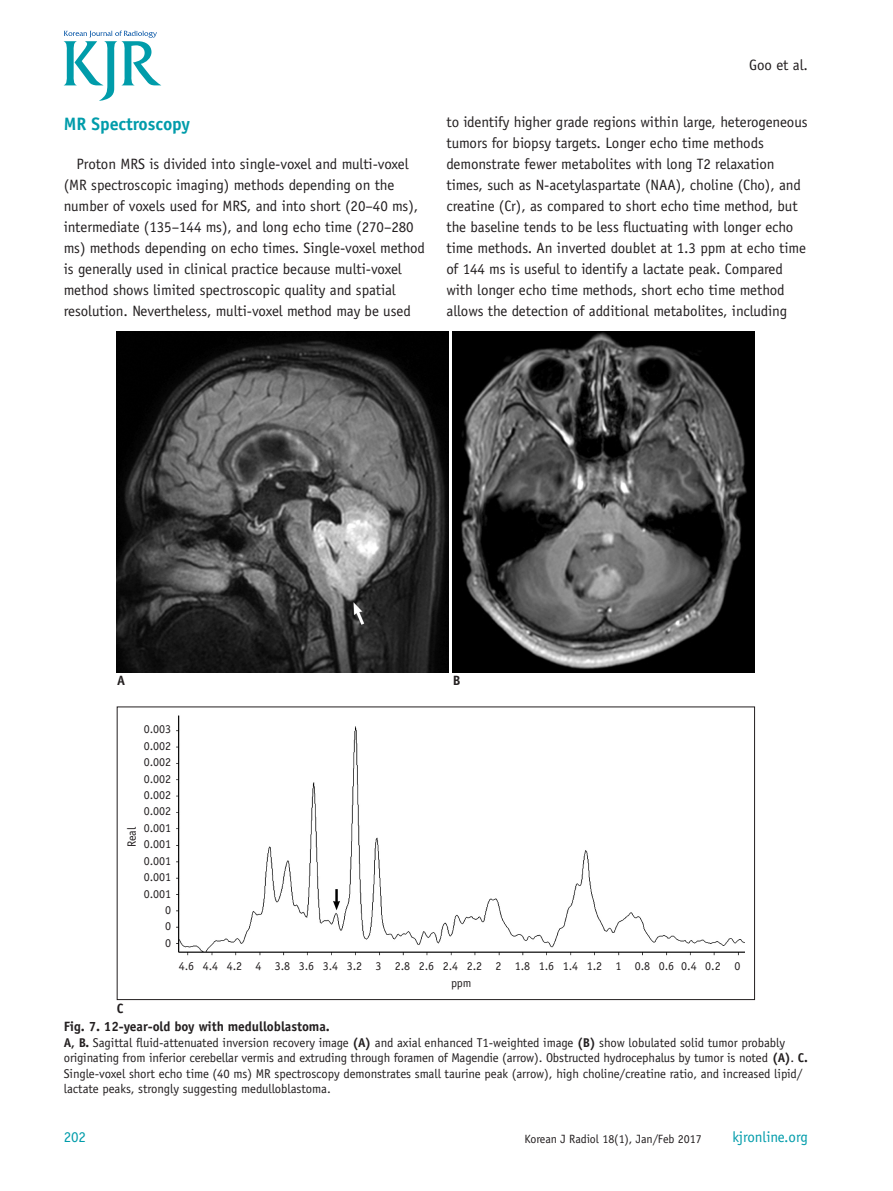
<style>
.page{position:relative;width:893px;height:1191px;background:#fff}
.page>*{position:absolute;margin:0;border:0;box-sizing:border-box;transform-origin:0 0}
.t1{font:700 18px "Officina Sans Std";letter-spacing:-.005em;color:#009caa}
.t2{font:15px/21px "Officina Sans Std";letter-spacing:-.005em;color:#231f20}
.t3{font:15px "Officina Sans Std";letter-spacing:-.005em;color:#009caa}
.t4{font:700 13.5px "Officina Sans Std";letter-spacing:-.005em;color:#231f20}
.t5{font:12.75px/15.3px "Officina Sans Std";letter-spacing:-.005em;color:#231f20}
.t6{font:12px/16.4px "Officina Sans Std";letter-spacing:-.005em;color:#231f20;text-align:right}
.s1{font-weight:700}
</style>
<div class="page">
<svg style="left:64px;top:31px;width:97px;height:70px"></svg>
<img style="left:117px;top:332px;width:332px;height:340px">
<img style="left:453px;top:332px;width:302px;height:340px">
<img style="left:176px;top:715px;width:568px;height:241px">
<p class="t1" style="left:64px;top:112px;width:128px">MR Spectroscopy</p>
<p class="t2" style="left:64px;top:154px;width:363px;text-indent:13px">Proton MRS is divided into single-voxel and multi-voxel (MR spectroscopic imaging) methods depending on the number of voxels used for MRS, and into short (20–40 ms), intermediate (135–144 ms), and long echo time (270–280 ms) methods depending on echo times. Single-voxel method is generally used in clinical practice because multi-voxel method shows limited spectroscopic quality and spatial resolution. Nevertheless, multi-voxel method may be used</p>
<p class="t2" style="left:749px;top:54px;width:60px">Goo et al.</p>
<p class="t2" style="left:446px;top:112px;width:363px">to identify higher grade regions within large, heterogeneous tumors for biopsy targets. Longer echo time methods demonstrate fewer metabolites with long T2 relaxation times, such as N-acetylaspartate (NAA), choline (Cho), and creatine (Cr), as compared to short echo time method, but the baseline tends to be less fluctuating with longer echo time methods. An inverted doublet at 1.3 ppm at echo time of 144 ms is useful to identify a lactate peak. Compared with longer echo time methods, short echo time method allows the detection of additional metabolites, including</p>
<p class="t4" style="left:117px;top:672px;width:10px">A</p>
<p class="t4" style="left:453px;top:672px;width:9px">B</p>
<p class="t6" style="left:124px;top:847px;width:22px;rotate:-90deg">Real</p>
<p class="t6" style="left:144px;top:721px;width:29px">0.003<br>0.002<br>0.002<br>0.002<br>0.002<br>0.002<br>0.001<br>0.001<br>0.001<br>0.001<br>0.001<br>0<br>0<br>0</p>
<p class="t4" style="left:117px;top:1000px;width:8px">C</p>
<p class="t6" style="left:179px;top:957px;width:563px;line-height:17.5px;text-align:center">4.6 4.4 4.2 4 3.8 3.6 3.4 3.2 3 2.8 2.6 2.4 2.2 2 1.8 1.6 1.4 1.2 1 0.8 0.6 0.4 0.2 0 ppm</p>
<p class="t4" style="left:64px;top:1018px;width:268px">Fig. 7. 12-year-old boy with medulloblastoma.</p>
<p class="t5" style="left:64px;top:1035px;width:746px"><span class="s1">A, B.</span> Sagittal fluid-attenuated inversion recovery image <span class="s1">(A)</span> and axial enhanced T1-weighted image <span class="s1">(B)</span> show lobulated solid tumor probably originating from inferior cerebellar vermis and extruding through foramen of Magendie (arrow). Obstructed hydrocephalus by tumor is noted <span class="s1">(A)</span>. <span class="s1">C.<br></span>Single-voxel short echo time (40 ms) MR spectroscopy demonstrates small taurine peak (arrow), high choline/creatine ratio, and increased lipid/ lactate peaks, strongly suggesting medulloblastoma.</p>
<p class="t3" style="left:64px;top:1128px;width:24px">202</p>
<p class="t6" style="left:524px;top:1131px;width:179px">Korean J Radiol 18(1), Jan/Feb 2017</p>
<p class="t3" style="left:732px;top:1128px;width:77px">kjronline.org</p>
</div>
